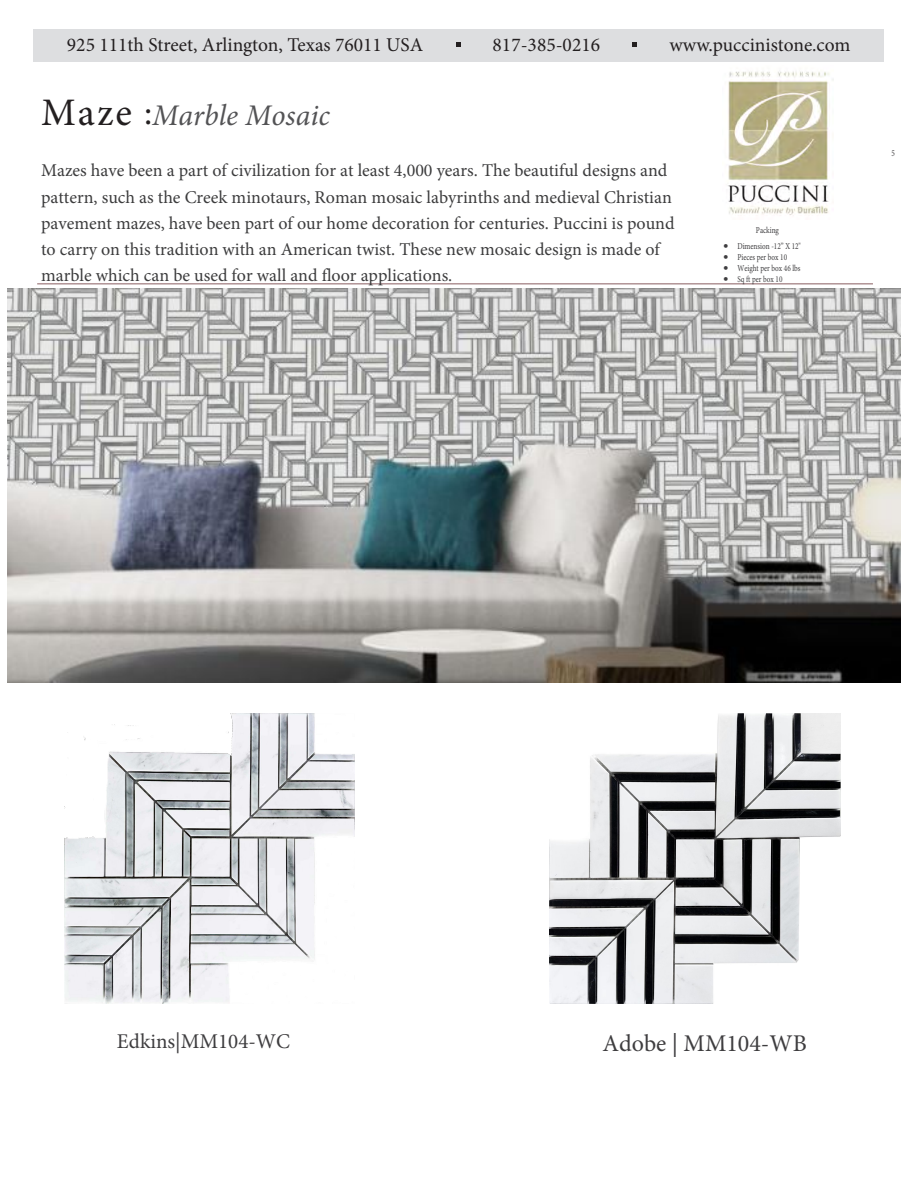
<style>
.page{position:relative;width:918px;height:1188px;background:#fff}
.page>*{position:absolute;margin:0;border:0;box-sizing:border-box;transform-origin:0 0}
.t1{font:italic 30px "Minion Pro";color:#535355}
.t2{font:24px "Minion Pro";color:#3e3d3f}
.t3{font:21px "Minion Pro";color:#3e3d3f}
.t4{font:19.5px "Minion Pro";color:#231f20}
.t5{font:18px/26.2px "Minion Pro";color:#3c3c3d}
.t6{font:9px "Minion Pro";color:#3e3d3f;scale:.8 1}
.s1{font-style:normal;font-size:39px;color:#231f20}
.s2{font-style:normal;font-size:36px;color:#231f20}
</style>
<div class="page">
<div style="left:33px;top:29px;width:851px;height:33px;background:#dddee0"></div>
<hr style="left:37px;top:283px;width:836px;height:2px;background:#b09395">
<svg style="left:456px;top:42px;width:5px;height:5px"></svg>
<svg style="left:632px;top:42px;width:5px;height:5px"></svg>
<img style="left:728px;top:71px;width:106px;height:144px">
<img style="left:7px;top:289px;width:893px;height:393px">
<img style="left:65px;top:714px;width:289px;height:289px">
<img style="left:549px;top:714px;width:291px;height:289px">
<p class="t4" style="left:67px;top:31px;width:358px">925 111th Street, Arlington, Texas 76011 USA</p>
<p class="t4" style="left:493px;top:31px;width:109px">817-385-0216</p>
<p class="t4" style="left:669px;top:31px;width:183px">www.puccinistone.com</p>
<p class="t1" style="left:41px;top:95px;width:290px"><span class="s1">Maze</span> <span class="s2">:</span>Marble Mosaic</p>
<p class="t5" style="left:41px;top:158px;width:635px">Mazes have been a part of civilization for at least 4,000 years. The beautiful designs and pattern, such as the Creek minotaurs, Roman mosaic labyrinths and medieval Christian pavement mazes, have been part of our home decoration for centuries. Puccini is pound to carry on this tradition with an American twist. These new mosaic design is made of marble which can be used for wall and floor applications.</p>
<p class="t6" style="left:756px;top:224px;width:30px">Packing</p>
<p class="t6" style="left:723px;top:241px;width:98px">• Dimension -12” X 12"</p>
<p class="t6" style="left:723px;top:251px;width:81px">• Pieces per box 10</p>
<p class="t6" style="left:723px;top:262px;width:98px">• Weight per box 46 lbs</p>
<p class="t6" style="left:723px;top:273px;width:75px">• Sq ft per box 10</p>
<p class="t6" style="left:891px;top:147px;width:6px">5</p>
<p class="t3" style="left:117px;top:1027px;width:175px">Edkins|MM104-WC</p>
<h2 class="t2" style="left:603px;top:1027px;width:206px">Adobe | MM104-WB</h2>
</div>
